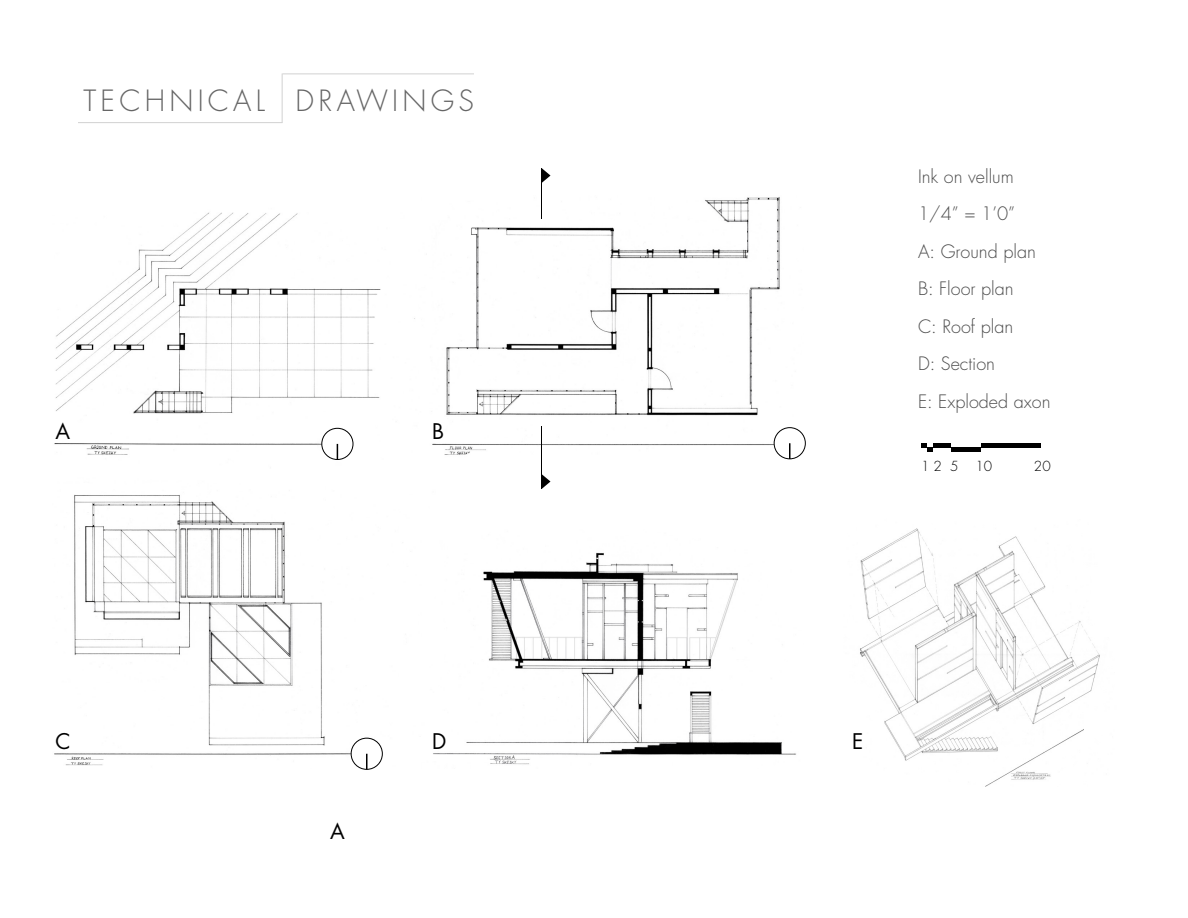
<style>
.page{position:relative;width:1188px;height:918px;background:#fff}
.page>*{position:absolute;margin:0;border:0;box-sizing:border-box;transform-origin:0 0}
.t1{font:300 28.5px "Futura Std";letter-spacing:.15em;color:#666}
.t2{font:21px "Futura Std";color:#000}
.t3{font:300 18px/37.5px "Futura Std";color:#4d4d4d}
.t4{font:300 13.5px "Futura Std";color:#000}
</style>
<div class="page">
<hr style="left:78px;top:122px;width:205px;height:1px;background:#d1d1d1">
<hr style="left:283px;top:74px;width:191px;height:1px;background:#d1d1d1">
<hr style="left:282px;top:74px;width:1px;height:49px;background:#d1d1d1">
<img style="left:54px;top:197px;width:749px;height:571px">
<svg style="left:921px;top:443px;width:120px;height:9px"></svg>
<hr style="left:541px;top:426px;width:1px;height:63px;background:#000">
<svg style="left:542px;top:474px;width:8px;height:15px"></svg>
<hr style="left:541px;top:168px;width:1px;height:51px;background:#000">
<svg style="left:542px;top:168px;width:8px;height:15px"></svg>
<div style="left:322px;top:428px;width:31px;height:32px;background:#fff;border-radius:50%"></div>
<div style="left:322px;top:428px;width:31px;height:32px;border:1px solid #000;border-radius:50%"></div>
<svg style="left:337px;top:444px;width:1px;height:16px"></svg>
<div style="left:351px;top:738px;width:31px;height:31px;background:#fff;border-radius:50%"></div>
<div style="left:351px;top:738px;width:31px;height:32px;border:1px solid #000;border-radius:50%"></div>
<svg style="left:366px;top:754px;width:2px;height:16px"></svg>
<div style="left:774px;top:428px;width:31px;height:31px;background:#fff;border-radius:50%"></div>
<div style="left:774px;top:428px;width:31px;height:31px;border:1px solid #000;border-radius:50%"></div>
<svg style="left:789px;top:443px;width:1px;height:16px"></svg>
<img style="left:860px;top:528px;width:240px;height:259px">
<div style="left:1084px;top:712px;width:23px;height:23px;background:#fff"></div>
<h1 class="t1" style="left:84px;top:83px;width:392px">TECHNICAL DRAWINGS</h1>
<p class="t2" style="left:56px;top:418px;width:16px">A</p>
<p class="t2" style="left:432px;top:418px;width:13px">B</p>
<p class="t3" style="left:918px;top:158px;width:134px">Ink on vellum<br>1/4” = 1’0”<br>A: Ground plan<br>B: Floor plan<br>C: Roof plan<br>D: Section<br>E: Exploded axon</p>
<p class="t4" style="left:921px;top:458px;width:73px">1 2 5 10</p>
<p class="t4" style="left:1034px;top:458px;width:18px">20</p>
<p class="t2" style="left:56px;top:728px;width:17px">C</p>
<p class="t2" style="left:330px;top:818px;width:16px">A</p>
<p class="t2" style="left:432px;top:728px;width:16px">D</p>
<p class="t2" style="left:852px;top:728px;width:13px">E</p>
</div>
